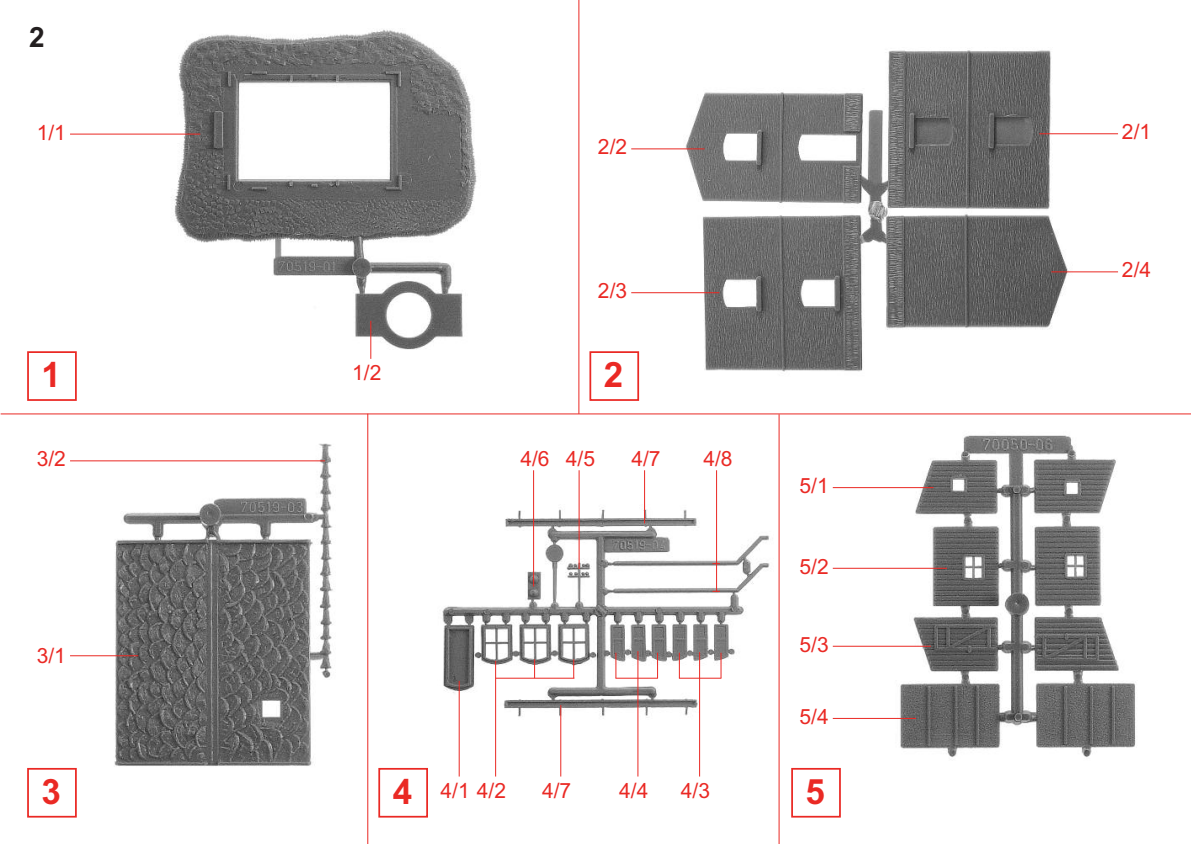
<style>
.page{position:relative;width:1191px;height:844px;background:#fff}
.page>*{position:absolute;margin:0;border:0;box-sizing:border-box;transform-origin:0 0}
.t1{font:700 35px "Arial";color:#ea2924}
.t2{font:700 28px "Arial";color:#231f20}
.t3{font:21px "Arial";color:#ea2924}
</style>
<div class="page">
<hr style="left:578px;top:0;width:1px;height:414px;background:#ea2924">
<hr style="left:367px;top:413px;width:1px;height:430px;background:#ea2924">
<hr style="left:778px;top:414px;width:1px;height:429px;background:#ea2924">
<hr style="left:1px;top:413px;width:1190px;height:1px;background:#ea2924">
<img style="left:165px;top:29px;width:313px;height:326px">
<img style="left:683px;top:50px;width:389px;height:322px">
<img style="left:107px;top:443px;width:226px;height:323px">
<img style="left:442px;top:504px;width:328px;height:217px">
<img style="left:889px;top:435px;width:247px;height:322px">
<div style="left:27px;top:351px;width:50px;height:50px;border:2px solid #ea2924"></div>
<div style="left:27px;top:767px;width:50px;height:50px;border:2px solid #ea2924"></div>
<div style="left:378px;top:767px;width:50px;height:50px;border:2px solid #ea2924"></div>
<div style="left:791px;top:767px;width:50px;height:50px;border:2px solid #ea2924"></div>
<div style="left:589px;top:351px;width:50px;height:50px;border:2px solid #ea2924"></div>
<hr style="left:70px;top:134px;width:130px;height:1px;background:#ea2924">
<hr style="left:70px;top:460px;width:255px;height:1px;background:#ea2924">
<hr style="left:533px;top:470px;width:1px;height:116px;background:#ea2924">
<hr style="left:578px;top:470px;width:1px;height:99px;background:#ea2924">
<hr style="left:644px;top:470px;width:1px;height:53px;background:#ea2924">
<hr style="left:716px;top:470px;width:1px;height:121px;background:#ea2924">
<hr style="left:70px;top:655px;width:68px;height:1px;background:#ea2924">
<hr style="left:631px;top:292px;width:88px;height:1px;background:#ea2924">
<hr style="left:832px;top:487px;width:101px;height:1px;background:#ea2924">
<hr style="left:832px;top:567px;width:115px;height:1px;background:#ea2924">
<hr style="left:832px;top:645px;width:98px;height:1px;background:#ea2924">
<hr style="left:832px;top:717px;width:84px;height:1px;background:#ea2924">
<hr style="left:1051px;top:271px;width:67px;height:1px;background:#ea2924">
<hr style="left:1039px;top:133px;width:79px;height:1px;background:#ea2924">
<hr style="left:631px;top:148px;width:73px;height:1px;background:#ea2924">
<hr style="left:370px;top:321px;width:1px;height:38px;background:#ea2924">
<hr style="left:459px;top:680px;width:1px;height:96px;background:#ea2924">
<hr style="left:495px;top:660px;width:1px;height:116px;background:#ea2924">
<hr style="left:560px;top:705px;width:1px;height:71px;background:#ea2924">
<hr style="left:495px;top:677px;width:79px;height:1px;background:#ea2924">
<hr style="left:615px;top:677px;width:43px;height:1px;background:#ea2924">
<svg style="left:615px;top:652px;width:1px;height:26px"></svg>
<svg style="left:657px;top:652px;width:1px;height:25px"></svg>
<hr style="left:679px;top:677px;width:42px;height:1px;background:#ea2924">
<svg style="left:679px;top:652px;width:1px;height:26px"></svg>
<svg style="left:720px;top:652px;width:1px;height:26px"></svg>
<svg style="left:573px;top:659px;width:1px;height:19px"></svg>
<svg style="left:534px;top:659px;width:1px;height:19px"></svg>
<hr style="left:637px;top:651px;width:1px;height:125px;background:#ea2924">
<hr style="left:699px;top:652px;width:1px;height:124px;background:#ea2924">
<h2 class="t2" style="left:29px;top:21px;width:17px">2</h2>
<p class="t3" style="left:37px;top:120px;width:31px">1/1</p>
<h1 class="t1" style="left:42px;top:354px;width:21px">1</h1>
<p class="t3" style="left:352px;top:360px;width:31px">1/2</p>
<p class="t3" style="left:598px;top:135px;width:31px">2/2</p>
<p class="t3" style="left:598px;top:278px;width:31px">2/3</p>
<h1 class="t1" style="left:604px;top:354px;width:21px">2</h1>
<p class="t3" style="left:37px;top:446px;width:31px">3/2</p>
<p class="t3" style="left:520px;top:446px;width:76px">4/6 4/5</p>
<p class="t3" style="left:631px;top:446px;width:31px">4/7</p>
<p class="t3" style="left:703px;top:446px;width:31px">4/8</p>
<p class="t3" style="left:37px;top:643px;width:31px">3/1</p>
<p class="t3" style="left:799px;top:473px;width:31px">5/1</p>
<p class="t3" style="left:799px;top:554px;width:31px">5/2</p>
<p class="t3" style="left:799px;top:632px;width:31px">5/3</p>
<p class="t3" style="left:799px;top:704px;width:31px">5/4</p>
<h1 class="t1" style="left:42px;top:771px;width:21px">3</h1>
<h1 class="t1" style="left:393px;top:771px;width:21px">4</h1>
<h1 class="t1" style="left:805px;top:771px;width:21px">5</h1>
<p class="t3" style="left:440px;top:778px;width:67px">4/1 4/2</p>
<p class="t3" style="left:542px;top:778px;width:31px">4/7</p>
<p class="t3" style="left:619px;top:778px;width:31px">4/4</p>
<p class="t3" style="left:681px;top:778px;width:31px">4/3</p>
<p class="t3" style="left:1122px;top:120px;width:31px">2/1</p>
<p class="t3" style="left:1122px;top:258px;width:31px">2/4</p>
</div>
